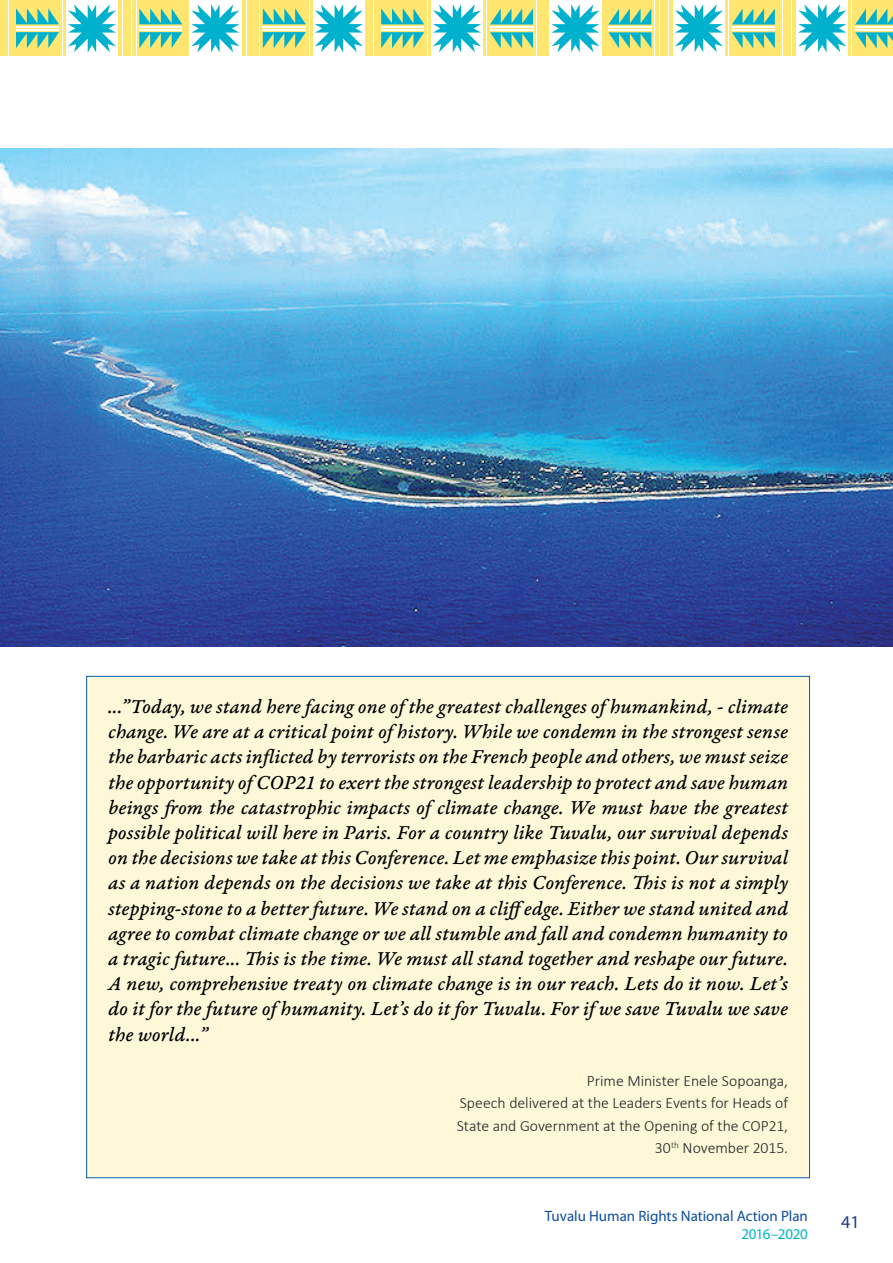
<style>
.page{position:relative;width:893px;height:1263px;background:#fff}
.page>*{position:absolute;margin:0;border:0;box-sizing:border-box;transform-origin:0 0}
.t1{font:21px/25.2px "Garamond Premr Pro Med It Capt";color:#000;text-align:justify}
.t2{font:18px "Myriad Pro";color:#1e358b}
.t3{font:300 15.75px/22.5px "Calibri";color:#231f20;text-align:right}
.t4{font:15px "Myriad Pro";color:#0d4da1}
.t5{font:15px "Myriad Pro";letter-spacing:-.02em;color:#00b3c5}
</style>
<div class="page">
<div style="left:0;top:1px;width:7px;height:55px;background:#ffe670"></div>
<hr style="left:9px;top:1px;width:3px;height:55px;background:#ffe670">
<div style="left:14px;top:1px;width:48px;height:55px;background:#ffe670"></div>
<hr style="left:63px;top:1px;width:3px;height:55px;background:#ffe670">
<svg style="left:16px;top:8px;width:43px;height:16px"></svg>
<hr style="left:16px;top:26px;width:43px;height:1px;background:#fff">
<svg style="left:16px;top:32px;width:43px;height:16px"></svg>
<hr style="left:16px;top:29px;width:43px;height:2px;background:#fff">
<svg style="left:68px;top:4px;width:48px;height:49px"></svg>
<div style="left:123px;top:1px;width:8px;height:55px;background:#ffe670"></div>
<hr style="left:132px;top:1px;width:4px;height:55px;background:#ffe670">
<div style="left:137px;top:1px;width:48px;height:55px;background:#ffe670"></div>
<hr style="left:186px;top:1px;width:3px;height:55px;background:#ffe670">
<svg style="left:139px;top:8px;width:43px;height:16px"></svg>
<hr style="left:139px;top:26px;width:43px;height:1px;background:#fff">
<svg style="left:139px;top:32px;width:43px;height:16px"></svg>
<hr style="left:139px;top:29px;width:43px;height:2px;background:#fff">
<svg style="left:191px;top:4px;width:48px;height:49px"></svg>
<hr style="left:118px;top:1px;width:4px;height:55px;background:#ffe670">
<div style="left:247px;top:1px;width:7px;height:55px;background:#ffe670"></div>
<hr style="left:255px;top:1px;width:4px;height:55px;background:#ffe670">
<div style="left:260px;top:1px;width:49px;height:55px;background:#ffe670"></div>
<hr style="left:310px;top:1px;width:2px;height:55px;background:#ffe670">
<svg style="left:263px;top:8px;width:43px;height:16px"></svg>
<hr style="left:263px;top:26px;width:43px;height:1px;background:#fff">
<svg style="left:263px;top:32px;width:43px;height:16px"></svg>
<hr style="left:263px;top:29px;width:43px;height:2px;background:#fff">
<svg style="left:315px;top:4px;width:48px;height:48px"></svg>
<hr style="left:242px;top:1px;width:4px;height:55px;background:#ffe670">
<div style="left:365px;top:1px;width:8px;height:55px;background:#ffe670"></div>
<hr style="left:374px;top:1px;width:4px;height:55px;background:#ffe670">
<div style="left:379px;top:1px;width:48px;height:55px;background:#ffe670"></div>
<svg style="left:381px;top:8px;width:43px;height:16px"></svg>
<hr style="left:381px;top:26px;width:43px;height:1px;background:#fff">
<svg style="left:381px;top:32px;width:43px;height:16px"></svg>
<hr style="left:381px;top:29px;width:43px;height:2px;background:#fff">
<div style="left:852px;top:1px;width:41px;height:55px;background:#ffe670"></div>
<hr style="left:849px;top:1px;width:2px;height:55px;background:#ffe670">
<svg style="left:855px;top:32px;width:38px;height:17px"></svg>
<hr style="left:855px;top:29px;width:38px;height:2px;background:#fff">
<svg style="left:855px;top:8px;width:38px;height:17px"></svg>
<hr style="left:855px;top:26px;width:38px;height:2px;background:#fff">
<svg style="left:798px;top:4px;width:48px;height:48px"></svg>
<div style="left:783px;top:1px;width:8px;height:55px;background:#ffe670"></div>
<hr style="left:778px;top:1px;width:4px;height:55px;background:#ffe670">
<div style="left:729px;top:1px;width:48px;height:55px;background:#ffe670"></div>
<hr style="left:725px;top:1px;width:3px;height:55px;background:#ffe670">
<svg style="left:732px;top:32px;width:43px;height:17px"></svg>
<hr style="left:732px;top:29px;width:43px;height:2px;background:#fff">
<svg style="left:732px;top:8px;width:43px;height:17px"></svg>
<hr style="left:732px;top:26px;width:43px;height:2px;background:#fff">
<svg style="left:675px;top:4px;width:48px;height:48px"></svg>
<hr style="left:792px;top:1px;width:4px;height:55px;background:#ffe670">
<div style="left:660px;top:1px;width:7px;height:55px;background:#ffe670"></div>
<hr style="left:655px;top:1px;width:4px;height:55px;background:#ffe670">
<div style="left:606px;top:1px;width:48px;height:55px;background:#ffe670"></div>
<hr style="left:602px;top:1px;width:2px;height:55px;background:#ffe670">
<svg style="left:608px;top:32px;width:43px;height:17px"></svg>
<hr style="left:608px;top:29px;width:43px;height:2px;background:#fff">
<svg style="left:608px;top:8px;width:43px;height:17px"></svg>
<hr style="left:608px;top:26px;width:43px;height:2px;background:#fff">
<svg style="left:551px;top:4px;width:48px;height:48px"></svg>
<hr style="left:669px;top:1px;width:3px;height:55px;background:#ffe670">
<div style="left:542px;top:1px;width:7px;height:55px;background:#ffe670"></div>
<hr style="left:537px;top:1px;width:3px;height:55px;background:#ffe670">
<div style="left:487px;top:1px;width:48px;height:55px;background:#ffe670"></div>
<hr style="left:483px;top:1px;width:3px;height:55px;background:#ffe670">
<svg style="left:490px;top:32px;width:43px;height:16px"></svg>
<hr style="left:490px;top:29px;width:43px;height:2px;background:#fff">
<svg style="left:490px;top:8px;width:43px;height:17px"></svg>
<hr style="left:490px;top:26px;width:43px;height:2px;background:#fff">
<svg style="left:433px;top:4px;width:48px;height:48px"></svg>
<hr style="left:428px;top:1px;width:3px;height:55px;background:#ffe670">
<img style="left:0;top:149px;width:893px;height:497px">
<div style="left:87px;top:676px;width:722px;height:502px;background:#fef8d9"></div>
<p class="t1" style="left:108px;top:695px;width:682px">...”Today, we stand here facing one of the greatest challenges of humankind, - climate change. We are at a critical point of history. While we condemn in the strongest sense the barbaric acts inflicted by terrorists on the French people and others, we must seize the opportunity of COP21 to exert the strongest leadership to protect and save human beings from the catastrophic impacts of climate change. We must have the greatest possible political will here in Paris. For a country like Tuvalu, our survival depends on the decisions we take at this Conference. Let me emphasize this point. Our survival as a nation depends on the decisions we take at this Conference. This is not a simply stepping-stone to a better future. We stand on a cliffedge. Either we stand united and agree to combat climate change or we all stumble and fall and condemn humanity to a tragic future... This is the time. We must all stand together and reshape our future.<br>A new, comprehensive treaty on climate change is in our reach. Lets do it now. Let’s do it for the future of humanity. Let’s do it for Tuvalu. For if we save Tuvalu we save the world...”</p>
<p class="t3" style="left:457px;top:1068px;width:333px">Prime Minister Enele Sopoanga,<br>Speech delivered at the Leaders Events for Heads of State and Government at the Opening of the COP21, 30<sup>th</sup> November 2015.</p>
<p class="t4" style="left:545px;top:1206px;width:264px">Tuvalu Human Rights National Action Plan</p>
<p class="t5" style="left:741px;top:1224px;width:68px">2016–2020</p>
<p class="t2" style="left:841px;top:1211px;width:20px">41</p>
</div>
